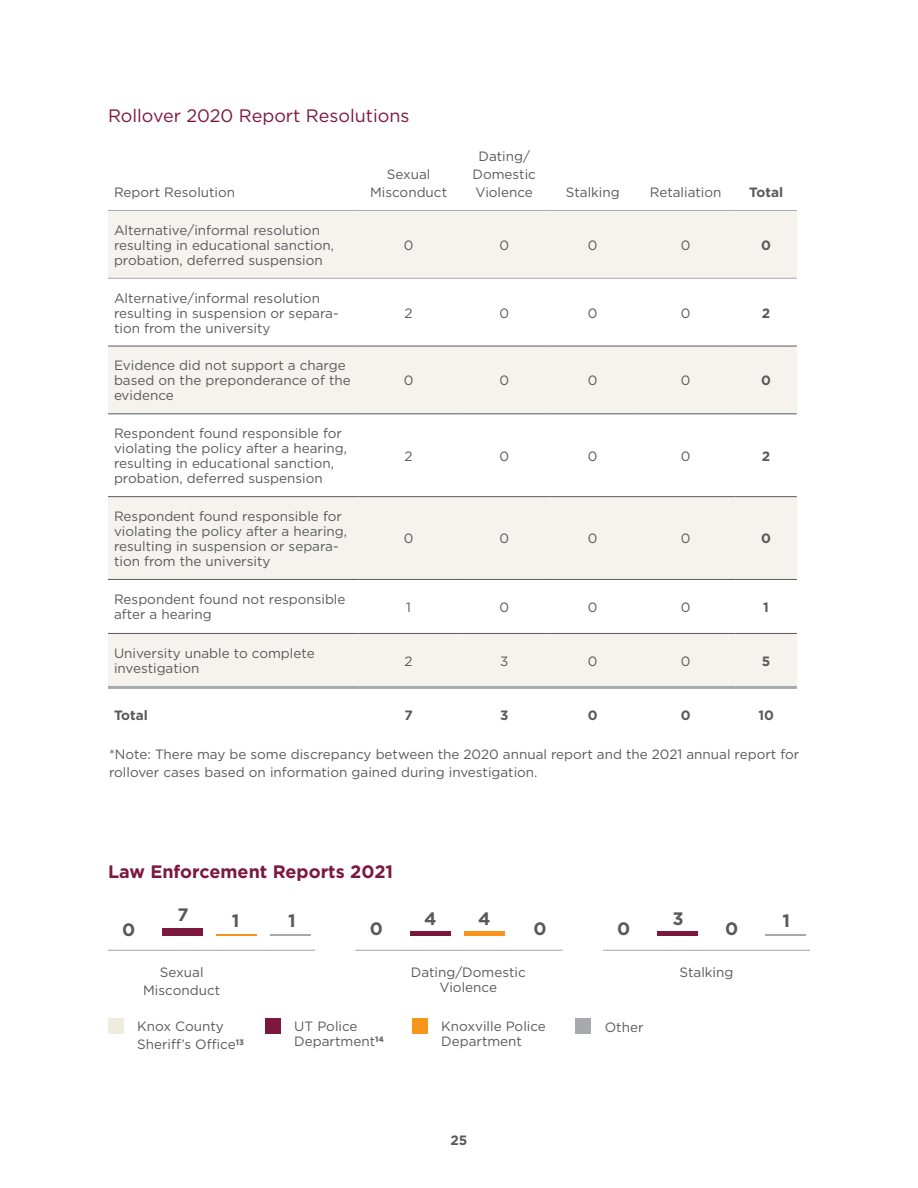
<style>
.page{position:relative;width:918px;height:1188px;background:#fff}
.page>*{position:absolute;margin:0;border:0;box-sizing:border-box;transform-origin:0 0}
.Body{font:18px "Gotham";color:#7c183e}
.Subhead{font:700 18px "Gotham";color:#7c183e}
.Body-2{font:700 18px "Gotham";color:#58595b}
.Body-3{font:13.5px/15px "Gotham";color:#58595b}
.Body-4{font:700 13.5px "Gotham";color:#58595b}
</style>
<div class="page">
<svg style="left:108px;top:211px;width:689px;height:475px;fill:#f6f3ee"></svg>
<hr style="left:108px;top:210px;width:250px;height:1px;background:#a7a9ac">
<hr style="left:358px;top:210px;width:101px;height:1px;background:#a7a9ac">
<hr style="left:459px;top:210px;width:91px;height:1px;background:#a7a9ac">
<hr style="left:550px;top:210px;width:86px;height:1px;background:#a7a9ac">
<hr style="left:636px;top:210px;width:99px;height:1px;background:#a7a9ac">
<hr style="left:735px;top:210px;width:62px;height:1px;background:#a7a9ac">
<hr style="left:108px;top:278px;width:250px;height:1px;background:#a7a9ac">
<hr style="left:358px;top:278px;width:101px;height:1px;background:#a7a9ac">
<hr style="left:459px;top:278px;width:91px;height:1px;background:#a7a9ac">
<hr style="left:550px;top:278px;width:86px;height:1px;background:#a7a9ac">
<hr style="left:636px;top:278px;width:99px;height:1px;background:#a7a9ac">
<hr style="left:735px;top:278px;width:62px;height:1px;background:#a7a9ac">
<hr style="left:108px;top:346px;width:250px;height:1px;background:#58595b">
<hr style="left:358px;top:346px;width:101px;height:1px;background:#58595b">
<hr style="left:459px;top:346px;width:91px;height:1px;background:#58595b">
<hr style="left:550px;top:346px;width:86px;height:1px;background:#58595b">
<hr style="left:636px;top:346px;width:99px;height:1px;background:#58595b">
<hr style="left:735px;top:346px;width:62px;height:1px;background:#58595b">
<hr style="left:108px;top:413px;width:250px;height:1px;background:#58595b">
<hr style="left:358px;top:413px;width:101px;height:1px;background:#58595b">
<hr style="left:459px;top:413px;width:91px;height:1px;background:#58595b">
<hr style="left:550px;top:413px;width:86px;height:1px;background:#58595b">
<hr style="left:636px;top:413px;width:99px;height:1px;background:#58595b">
<hr style="left:735px;top:413px;width:62px;height:1px;background:#58595b">
<hr style="left:108px;top:496px;width:250px;height:1px;background:#58595b">
<hr style="left:358px;top:496px;width:101px;height:1px;background:#58595b">
<hr style="left:459px;top:496px;width:91px;height:1px;background:#58595b">
<hr style="left:550px;top:496px;width:86px;height:1px;background:#58595b">
<hr style="left:636px;top:496px;width:99px;height:1px;background:#58595b">
<hr style="left:735px;top:496px;width:62px;height:1px;background:#58595b">
<hr style="left:108px;top:579px;width:250px;height:1px;background:#58595b">
<hr style="left:358px;top:579px;width:101px;height:1px;background:#58595b">
<hr style="left:459px;top:579px;width:91px;height:1px;background:#58595b">
<hr style="left:550px;top:579px;width:86px;height:1px;background:#58595b">
<hr style="left:636px;top:579px;width:99px;height:1px;background:#58595b">
<hr style="left:735px;top:579px;width:62px;height:1px;background:#58595b">
<hr style="left:108px;top:633px;width:250px;height:1px;background:#58595b">
<hr style="left:358px;top:633px;width:101px;height:1px;background:#58595b">
<hr style="left:459px;top:633px;width:91px;height:1px;background:#58595b">
<hr style="left:550px;top:633px;width:86px;height:1px;background:#58595b">
<hr style="left:636px;top:633px;width:99px;height:1px;background:#58595b">
<hr style="left:735px;top:633px;width:62px;height:1px;background:#58595b">
<hr style="left:108px;top:686px;width:250px;height:3px;background:#a7a9ac">
<hr style="left:358px;top:686px;width:101px;height:3px;background:#a7a9ac">
<hr style="left:459px;top:686px;width:91px;height:3px;background:#a7a9ac">
<hr style="left:550px;top:686px;width:86px;height:3px;background:#a7a9ac">
<hr style="left:636px;top:686px;width:99px;height:3px;background:#a7a9ac">
<hr style="left:735px;top:686px;width:62px;height:3px;background:#a7a9ac">
<div style="left:108px;top:1018px;width:15px;height:15px;background:#efebe1"></div>
<div style="left:266px;top:1018px;width:15px;height:15px;background:#7c183e"></div>
<div style="left:413px;top:1018px;width:15px;height:15px;background:#f7941e"></div>
<div style="left:576px;top:1019px;width:15px;height:15px;background:#a7a9ac"></div>
<div style="left:163px;top:928px;width:40px;height:7px;background:#7c183e"></div>
<hr style="left:216px;top:934px;width:40px;height:1px;background:#f7941e">
<hr style="left:271px;top:934px;width:40px;height:1px;background:#a7a9ac">
<hr style="left:410px;top:931px;width:41px;height:4px;background:#7c183e">
<hr style="left:464px;top:931px;width:41px;height:4px;background:#f7941e">
<hr style="left:658px;top:931px;width:40px;height:4px;background:#7c183e">
<hr style="left:766px;top:934px;width:40px;height:1px;background:#a7a9ac">
<hr style="left:356px;top:950px;width:206px;height:1px;background:#a7a9ac">
<hr style="left:603px;top:950px;width:207px;height:1px;background:#a7a9ac">
<hr style="left:108px;top:950px;width:207px;height:1px;background:#a7a9ac">
<p class="Body" style="left:108px;top:105px;width:303px">Rollover 2020 Report Resolutions</p>
<p class="Body-3" style="left:114px;top:184px;width:123px">Report Resolution</p>
<p class="Body-3" style="left:370px;top:165px;width:78px;line-height:18px;text-align:center">Sexual<br>Misconduct</p>
<p class="Body-3" style="left:473px;top:147px;width:65px;line-height:18px;text-align:center">Dating/<br>Domestic<br>Violence</p>
<p class="Body-3" style="left:566px;top:184px;width:55px">Stalking</p>
<p class="Body-3" style="left:650px;top:184px;width:73px">Retaliation</p>
<p class="Body-4" style="left:749px;top:183px;width:35px">Total</p>
<p class="Body-3" style="left:114px;top:222px;width:222px">Alternative/informal resolution resulting in educational sanction, probation, deferred suspension</p>
<p class="Body-3" style="left:114px;top:290px;width:226px">Alternative/informal resolution resulting in suspension or separa&shy;tion from the university</p>
<p class="Body-3" style="left:114px;top:358px;width:238px">Evidence did not support a charge based on the preponderance of the evidence</p>
<p class="Body-3" style="left:114px;top:426px;width:235px">Respondent found responsible for violating the policy after a hearing, resulting in educational sanction, probation, deferred suspension</p>
<p class="Body-3" style="left:114px;top:508px;width:235px">Respondent found responsible for violating the policy after a hearing, resulting in suspension or separa&shy;tion from the university</p>
<p class="Body-3" style="left:404px;top:237px;width:11px">0</p>
<p class="Body-3" style="left:499px;top:237px;width:11px">0</p>
<p class="Body-3" style="left:588px;top:237px;width:11px">0</p>
<p class="Body-3" style="left:681px;top:237px;width:11px">0</p>
<p class="Body-4" style="left:761px;top:236px;width:11px">0</p>
<p class="Body-3" style="left:405px;top:305px;width:10px">2</p>
<p class="Body-3" style="left:499px;top:305px;width:11px">0</p>
<p class="Body-3" style="left:588px;top:305px;width:11px">0</p>
<p class="Body-3" style="left:681px;top:305px;width:11px">0</p>
<p class="Body-4" style="left:762px;top:304px;width:10px">2</p>
<p class="Body-3" style="left:404px;top:373px;width:11px">0</p>
<p class="Body-3" style="left:499px;top:373px;width:11px">0</p>
<p class="Body-3" style="left:588px;top:373px;width:11px">0</p>
<p class="Body-3" style="left:681px;top:373px;width:11px">0</p>
<p class="Body-4" style="left:761px;top:372px;width:11px">0</p>
<p class="Body-3" style="left:405px;top:448px;width:10px">2</p>
<p class="Body-3" style="left:499px;top:448px;width:11px">0</p>
<p class="Body-3" style="left:588px;top:448px;width:11px">0</p>
<p class="Body-3" style="left:681px;top:448px;width:11px">0</p>
<p class="Body-4" style="left:762px;top:447px;width:10px">2</p>
<p class="Body-3" style="left:404px;top:531px;width:11px">0</p>
<p class="Body-3" style="left:499px;top:531px;width:11px">0</p>
<p class="Body-3" style="left:588px;top:531px;width:11px">0</p>
<p class="Body-3" style="left:681px;top:531px;width:11px">0</p>
<p class="Body-4" style="left:761px;top:530px;width:11px">0</p>
<p class="Body-3" style="left:114px;top:592px;width:233px">Respondent found not responsible after a hearing</p>
<p class="Body-3" style="left:406px;top:599px;width:6px">1</p>
<p class="Body-3" style="left:499px;top:599px;width:11px">0</p>
<p class="Body-3" style="left:588px;top:599px;width:11px">0</p>
<p class="Body-3" style="left:681px;top:599px;width:11px">0</p>
<p class="Body-4" style="left:763px;top:598px;width:7px">1</p>
<p class="Body-3" style="left:114px;top:646px;width:202px">University unable to complete investigation</p>
<p class="Body-3" style="left:405px;top:653px;width:10px">2</p>
<p class="Body-3" style="left:500px;top:653px;width:10px">3</p>
<p class="Body-3" style="left:588px;top:653px;width:11px">0</p>
<p class="Body-3" style="left:681px;top:653px;width:11px">0</p>
<p class="Body-4" style="left:762px;top:652px;width:10px">5</p>
<p class="Body-4" style="left:114px;top:706px;width:35px">Total</p>
<p class="Body-4" style="left:404px;top:706px;width:10px">7</p>
<p class="Body-4" style="left:500px;top:706px;width:10px">3</p>
<p class="Body-4" style="left:588px;top:706px;width:11px">0</p>
<p class="Body-4" style="left:681px;top:706px;width:11px">0</p>
<p class="Body-4" style="left:758px;top:706px;width:17px">10</p>
<p class="Body-3" style="left:109px;top:745px;width:692px;line-height:18px">*Note: There may be some discrepancy between the 2020 annual report and the 2021 annual report for rollover cases based on information gained during investigation.</p>
<p class="Subhead" style="left:108px;top:860px;width:287px">Law Enforcement Reports 2021</p>
<p class="Body-2" style="left:122px;top:917px;width:15px">0</p>
<p class="Body-2" style="left:177px;top:903px;width:13px">7</p>
<p class="Body-2" style="left:232px;top:908px;width:9px">1</p>
<p class="Body-2" style="left:288px;top:908px;width:9px">1</p>
<p class="Body-2" style="left:370px;top:917px;width:15px">0</p>
<p class="Body-2" style="left:424px;top:907px;width:14px">4</p>
<p class="Body-2" style="left:478px;top:907px;width:14px">4</p>
<p class="Body-2" style="left:533px;top:917px;width:15px">0</p>
<p class="Body-2" style="left:617px;top:917px;width:15px">0</p>
<p class="Body-2" style="left:672px;top:907px;width:13px">3</p>
<p class="Body-2" style="left:725px;top:917px;width:15px">0</p>
<p class="Body-2" style="left:782px;top:908px;width:9px">1</p>
<p class="Body-3" style="left:143px;top:963px;width:78px;line-height:18px;text-align:center">Sexual<br>Misconduct</p>
<p class="Body-3" style="left:411px;top:964px;width:116px;text-align:center">Dating/Domestic<br>Violence</p>
<p class="Body-3" style="left:680px;top:964px;width:55px">Stalking</p>
<p class="Body-3" style="left:137px;top:1017px;width:108px;line-height:18px">Knox County<br>Sheriff’s Office<sup>13</sup></p>
<p class="Body-3" style="left:294px;top:1019px;width:91px">UT Police<br>Department<sup>14</sup></p>
<p class="Body-3" style="left:441px;top:1019px;width:106px">Knoxville Police<br>Department</p>
<p class="Body-3" style="left:605px;top:1019px;width:40px">Other</p>
<p class="Body-4" style="left:451px;top:1131px;width:18px">25</p>
</div>
